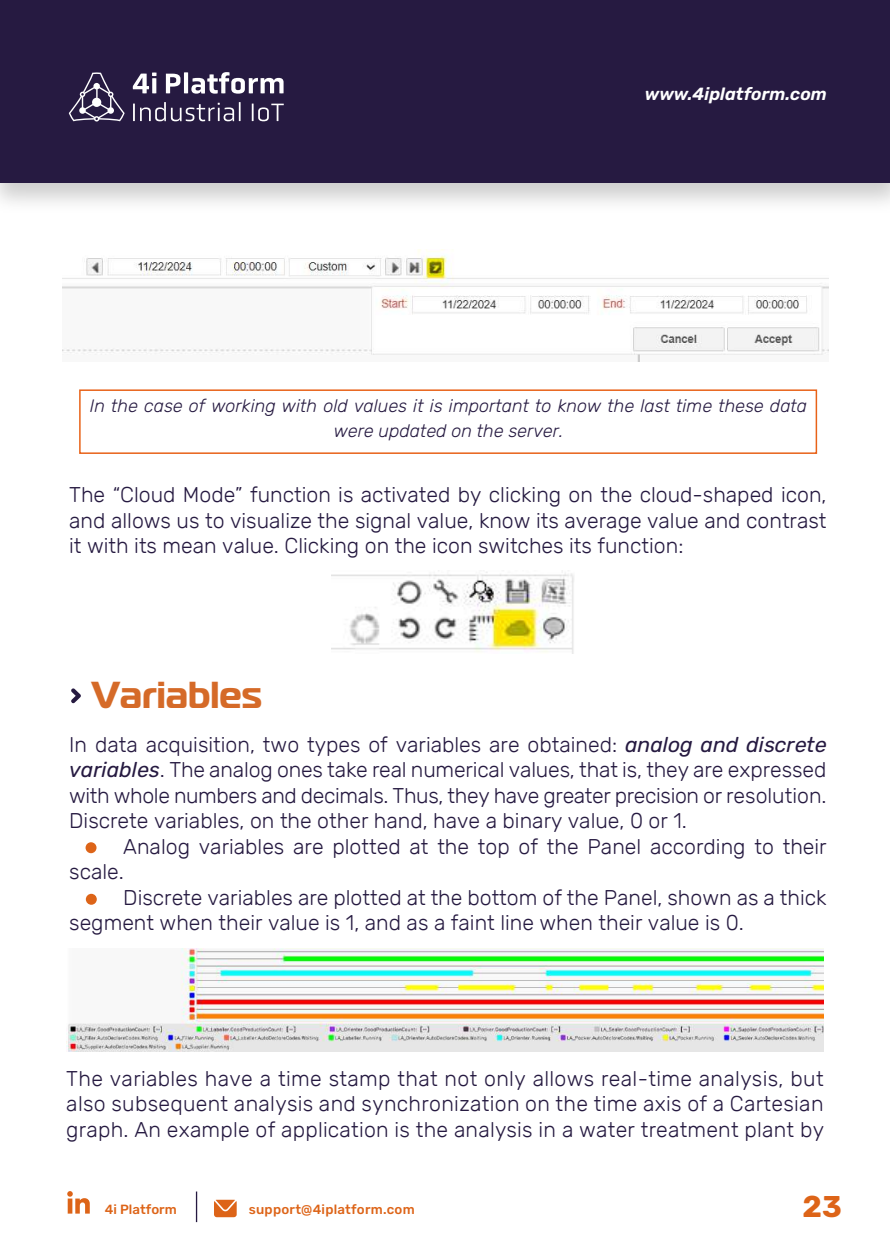
<style>
.page{position:relative;width:890px;height:1256px;background:#fff}
.page>*{position:absolute;margin:0;border:0;box-sizing:border-box;transform-origin:0 0}
.t1{font:700 37.5px "Magistral";color:#d56a28}
.t2{font:700 30px "Rubik";color:#dd6418}
.t3{font:300 21.3px/25.5px "Rubik";color:#261a41;text-align:justify}
.t4{font:italic 300 18px/25.5px "Rubik";color:#261a41;text-align:center}
.t5{font:italic 600 17.55px "Rubik";color:#fff}
.t6{font:500 13.35px "Rubik";letter-spacing:.015em;color:#dd6418}
.s1{font-weight:400;font-style:italic}
</style>
<div class="page">
<svg style="left:214px;top:1199px;width:23px;height:18px"></svg>
<svg style="left:67px;top:1191px;width:23px;height:22px"></svg>
<hr style="left:196px;top:1191px;width:1px;height:31px;background:#261a41">
<div style="left:0;top:0;width:890px;height:183px;background:#261a41"></div>
<svg style="left:133px;top:72px;width:23px;height:21px"></svg>
<svg style="left:166px;top:72px;width:117px;height:22px"></svg>
<svg style="left:133px;top:102px;width:107px;height:19px"></svg>
<svg style="left:252px;top:104px;width:32px;height:17px"></svg>
<svg style="left:69px;top:72px;width:56px;height:50px"></svg>
<div style="left:79px;top:389px;width:738px;height:65px;border:2px solid #e86218"></div>
<svg style="left:71px;top:688px;width:10px;height:15px"></svg>
<div style="left:86px;top:842px;width:10px;height:11px;background:#dd6418;border-radius:50%"></div>
<div style="left:86px;top:894px;width:11px;height:11px;background:#dd6418;border-radius:50%"></div>
<img style="left:63px;top:250px;width:765px;height:111px">
<img style="left:66px;top:948px;width:757px;height:104px">
<img style="left:331px;top:571px;width:243px;height:82px">
<p class="t5" style="left:644px;top:84px;width:184px">www.4iplatform.com</p>
<p class="t4" style="left:90px;top:393px;width:719px">In the case of working with old values it is important to know the last time these data were updated on the server.</p>
<p class="t3" style="left:69px;top:483px;width:758px">The “Cloud Mode” function is activated by clicking on the cloud-shaped icon, and allows us to visualize the signal value, know its average value and contrast it with its mean value. Clicking on the icon switches its function:</p>
<h1 class="t1" style="left:92px;top:671px;width:172px">Variables</h1>
<p class="t3" style="left:69px;top:732px;width:758px">In data acquisition, two types of variables are obtained: <span class="s1">analog and discrete variables</span>. The analog ones take real numerical values, that is, they are expressed with whole numbers and decimals. Thus, they have greater precision or resolution.<br>Discrete variables, on the other hand, have a binary value, 0 or 1.</p>
<p class="t3" style="left:69px;top:834px;width:759px;text-indent:54px">Analog variables are plotted at the top of the Panel according to their scale.</p>
<p class="t3" style="left:69px;top:885px;width:758px;text-indent:54px">Discrete variables are plotted at the bottom of the Panel, shown as a thick segment when their value is 1, and as a faint line when their value is 0.</p>
<p class="t3" style="left:66px;top:1066px;width:759px">The variables have a time stamp that not only allows real-time analysis, but also subsequent analysis and synchronization on the time axis of a Cartesian graph. An example of application is the analysis in a water treatment plant by</p>
<p class="t6" style="left:105px;top:1201px;width:73px">4i Platform</p>
<p class="t6" style="left:249px;top:1201px;width:167px">support@4iplatform.com</p>
<h2 class="t2" style="left:802px;top:1190px;width:41px">23</h2>
</div>
